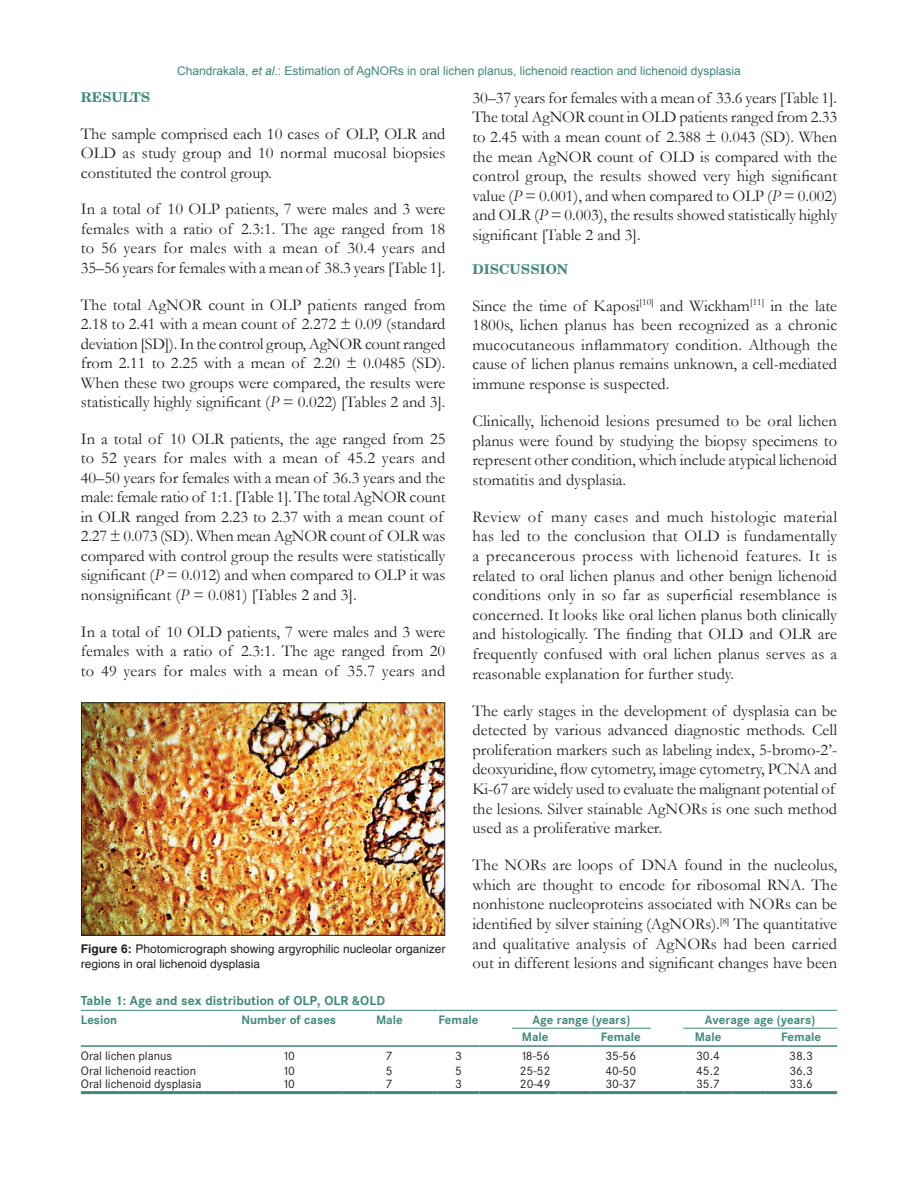
<style>
.page{position:relative;width:918px;height:1188px;background:#fff}
.page>*{position:absolute;margin:0;border:0;box-sizing:border-box;transform-origin:0 0}
.TX{font:16.5px/19.6px "Garamond";color:#231f20;text-align:justify}
.t1{font:700 13.5px "Century Schoolbook BT";color:#3f897a}
.TT{font:700 12.75px "Corporate SBQ";color:#3f897a}
.t2{font:12px "Arial";color:#3f897a}
.FGC{font:12px/15px "Helvetica";color:#231f20}
.TCH{font:700 12px "Corporate SBQ";color:#3f897a}
.TB{font:12px "Corporate SBQ";color:#231f20}
.TBL{font:12px "Corporate SBQ";color:#231f20}
.s1{font-style:italic}
.s2{font-weight:700}
</style>
<div class="page">
<img style="left:83px;top:705px;width:360px;height:229px">
<div style="left:81px;top:703px;width:364px;height:233px;border:1px solid #231f20"></div>
<hr style="left:81px;top:1091px;width:123px;height:3px;background:#3f897a">
<hr style="left:204px;top:1091px;width:32px;height:3px;background:#3f897a">
<hr style="left:236px;top:1091px;width:105px;height:3px;background:#3f897a">
<hr style="left:341px;top:1091px;width:33px;height:3px;background:#3f897a">
<hr style="left:374px;top:1091px;width:31px;height:3px;background:#3f897a">
<hr style="left:405px;top:1091px;width:33px;height:3px;background:#3f897a">
<hr style="left:438px;top:1091px;width:42px;height:3px;background:#3f897a">
<hr style="left:480px;top:1091px;width:32px;height:3px;background:#3f897a">
<hr style="left:512px;top:1091px;width:46px;height:3px;background:#3f897a">
<hr style="left:558px;top:1091px;width:33px;height:3px;background:#3f897a">
<hr style="left:591px;top:1091px;width:60px;height:3px;background:#3f897a">
<hr style="left:651px;top:1091px;width:32px;height:3px;background:#3f897a">
<hr style="left:683px;top:1091px;width:50px;height:3px;background:#3f897a">
<hr style="left:733px;top:1091px;width:32px;height:3px;background:#3f897a">
<hr style="left:765px;top:1091px;width:72px;height:3px;background:#3f897a">
<hr style="left:81px;top:1010px;width:123px;height:1px;background:#3f897a">
<hr style="left:204px;top:1010px;width:32px;height:1px;background:#3f897a">
<hr style="left:236px;top:1010px;width:105px;height:1px;background:#3f897a">
<hr style="left:341px;top:1010px;width:33px;height:1px;background:#3f897a">
<hr style="left:374px;top:1010px;width:31px;height:1px;background:#3f897a">
<hr style="left:405px;top:1010px;width:33px;height:1px;background:#3f897a">
<hr style="left:438px;top:1010px;width:42px;height:1px;background:#3f897a">
<hr style="left:480px;top:1010px;width:32px;height:1px;background:#3f897a">
<hr style="left:512px;top:1010px;width:46px;height:1px;background:#3f897a">
<hr style="left:558px;top:1010px;width:33px;height:1px;background:#3f897a">
<hr style="left:591px;top:1010px;width:60px;height:1px;background:#3f897a">
<hr style="left:683px;top:1010px;width:50px;height:1px;background:#3f897a">
<hr style="left:733px;top:1010px;width:32px;height:1px;background:#3f897a">
<hr style="left:765px;top:1010px;width:72px;height:1px;background:#3f897a">
<hr style="left:81px;top:1045px;width:123px;height:2px;background:#3f897a">
<hr style="left:204px;top:1045px;width:32px;height:2px;background:#3f897a">
<hr style="left:236px;top:1045px;width:105px;height:2px;background:#3f897a">
<hr style="left:341px;top:1045px;width:33px;height:2px;background:#3f897a">
<hr style="left:374px;top:1045px;width:31px;height:2px;background:#3f897a">
<hr style="left:405px;top:1045px;width:33px;height:2px;background:#3f897a">
<hr style="left:438px;top:1045px;width:42px;height:2px;background:#3f897a">
<hr style="left:480px;top:1045px;width:32px;height:2px;background:#3f897a">
<hr style="left:512px;top:1045px;width:46px;height:2px;background:#3f897a">
<hr style="left:558px;top:1045px;width:33px;height:2px;background:#3f897a">
<hr style="left:591px;top:1045px;width:60px;height:2px;background:#3f897a">
<hr style="left:683px;top:1045px;width:50px;height:2px;background:#3f897a">
<hr style="left:733px;top:1045px;width:32px;height:2px;background:#3f897a">
<hr style="left:765px;top:1045px;width:72px;height:2px;background:#3f897a">
<hr style="left:512px;top:1028px;width:46px;height:1px;background:#3f897a">
<hr style="left:558px;top:1028px;width:33px;height:1px;background:#3f897a">
<hr style="left:591px;top:1028px;width:60px;height:1px;background:#3f897a">
<hr style="left:683px;top:1028px;width:50px;height:1px;background:#3f897a">
<hr style="left:733px;top:1028px;width:32px;height:1px;background:#3f897a">
<hr style="left:765px;top:1028px;width:72px;height:1px;background:#3f897a">
<hr style="left:651px;top:1010px;width:32px;height:1px;background:#3f897a">
<hr style="left:651px;top:1045px;width:32px;height:2px;background:#3f897a">
<p class="t2" style="left:177px;top:63px;width:565px">Chandrakala, <span class="s1">et al</span>.: Estimation of AgNORs in oral lichen planus, lichenoid reaction and lichenoid dysplasia</p>
<p class="TX" style="left:472px;top:87px;width:366px">30–37 years for females with a mean of 33.6 years [Table 1].<br>The total AgNOR count in OLD patients ranged from 2.33 to 2.45 with a mean count of 2.388 ± 0.043 (SD). When the mean AgNOR count of OLD is compared with the control group, the results showed very high significant value (<span class="s1">P</span> = 0.001), and when compared to OLP (<span class="s1">P</span> = 0.002) and OLR (<span class="s1">P</span> = 0.003), the results showed statistically highly significant [Table 2 and 3].</p>
<h1 class="t1" style="left:472px;top:261px;width:97px">DISCUSSION</h1>
<p class="TX" style="left:472px;top:295px;width:366px">Since the time of Kaposi<sup>[10]</sup> and Wickham<sup>[11]</sup> in the late 1800s, lichen planus has been recognized as a chronic mucocutaneous inflammatory condition. Although the cause of lichen planus remains unknown, a cell‑mediated immune response is suspected.</p>
<p class="TX" style="left:472px;top:410px;width:366px">Clinically, lichenoid lesions presumed to be oral lichen planus were found by studying the biopsy specimens to represent other condition, which include atypical lichenoid stomatitis and dysplasia.</p>
<p class="TX" style="left:472px;top:506px;width:366px">Review of many cases and much histologic material has led to the conclusion that OLD is fundamentally a precancerous process with lichenoid features. It is related to oral lichen planus and other benign lichenoid conditions only in so far as superficial resemblance is concerned. It looks like oral lichen planus both clinically and histologically. The finding that OLD and OLR are frequently confused with oral lichen planus serves as a reasonable explanation for further study.</p>
<p class="TX" style="left:472px;top:700px;width:366px;text-align:left">The early stages in the development of dysplasia can be detected by various advanced diagnostic methods. Cell proliferation markers such as labeling index, 5-bromo-2’- deoxyuridine, flow cytometry, image cytometry, PCNA and Ki‑67 are widely used to evaluate the malignant potential of the lesions. Silver stainable AgNORs is one such method used as a proliferative marker.</p>
<p class="TX" style="left:472px;top:855px;width:366px">The NORs are loops of DNA found in the nucleolus, which are thought to encode for ribosomal RNA. The nonhistone nucleoproteins associated with NORs can be identified by silver staining (AgNORs).<sup>[8]</sup> The quantitative and qualitative analysis of AgNORs had been carried out in different lesions and significant changes have been</p>
<h1 class="t1" style="left:81px;top:89px;width:71px">RESULTS</h1>
<p class="TX" style="left:81px;top:123px;width:366px">The sample comprised each 10 cases of OLP, OLR and OLD as study group and 10 normal mucosal biopsies constituted the control group.</p>
<p class="TX" style="left:81px;top:199px;width:366px">In a total of 10 OLP patients, 7 were males and 3 were females with a ratio of 2.3:1. The age ranged from 18 to 56 years for males with a mean of 30.4 years and 35–56 years for females with a mean of 38.3 years [Table 1].</p>
<p class="TX" style="left:81px;top:294px;width:366px">The total AgNOR count in OLP patients ranged from 2.18 to 2.41 with a mean count of 2.272 ± 0.09 (standard deviation [SD]). In the control group, AgNOR count ranged from 2.11 to 2.25 with a mean of 2.20 ± 0.0485 (SD).<br>When these two groups were compared, the results were statistically highly significant (<span class="s1">P</span> = 0.022) [Tables 2 and 3].</p>
<p class="TX" style="left:81px;top:429px;width:366px;text-align:left">In a total of 10 OLR patients, the age ranged from 25 to 52 years for males with a mean of 45.2 years and 40–50 years for females with a mean of 36.3 years and the male: female ratio of 1:1. [Table 1]. The total AgNOR count in OLR ranged from 2.23 to 2.37 with a mean count of 2.27 ± 0.073 (SD). When mean AgNOR count of OLR was compared with control group the results were statistically significant (<span class="s1">P</span> = 0.012) and when compared to OLP it was nonsignificant (<span class="s1">P</span> = 0.081) [Tables 2 and 3].</p>
<p class="TX" style="left:81px;top:621px;width:366px">In a total of 10 OLD patients, 7 were males and 3 were females with a ratio of 2.3:1. The age ranged from 20 to 49 years for males with a mean of 35.7 years and</p>
<p class="FGC" style="left:81px;top:942px;width:366px"><span class="s2">Figure 6:</span> Photomicrograph showing argyrophilic nucleolar organizer regions in oral lichenoid dysplasia</p>
<p class="TT" style="left:81px;top:993px;width:306px">Table 1: Age and sex distribution of OLP, OLR &amp;OLD</p>
<p class="TCH" style="left:81px;top:1012px;width:38px">Lesion</p>
<p class="TCH" style="left:241px;top:1012px;width:96px">Number of cases</p>
<p class="TCH" style="left:376px;top:1012px;width:28px">Male</p>
<p class="TCH" style="left:439px;top:1012px;width:41px">Female</p>
<p class="TCH" style="left:532px;top:1012px;width:99px">Age range (years)</p>
<p class="TCH" style="left:705px;top:1012px;width:112px">Average age (years)</p>
<p class="TCH" style="left:522px;top:1030px;width:28px">Male</p>
<p class="TCH" style="left:601px;top:1030px;width:41px">Female</p>
<p class="TCH" style="left:695px;top:1030px;width:28px">Male</p>
<p class="TCH" style="left:781px;top:1030px;width:41px">Female</p>
<p class="TB" style="left:81px;top:1049px;width:93px">Oral lichen planus</p>
<p class="TB" style="left:283px;top:1049px;width:14px">10</p>
<p class="TB" style="left:386px;top:1049px;width:8px">7</p>
<p class="TB" style="left:455px;top:1049px;width:8px">3</p>
<p class="TB" style="left:521px;top:1049px;width:31px">18‑56</p>
<p class="TB" style="left:606px;top:1049px;width:32px">35‑56</p>
<p class="TB" style="left:696px;top:1049px;width:25px">30.4</p>
<p class="TB" style="left:789px;top:1049px;width:25px">38.3</p>
<p class="TB" style="left:81px;top:1064px;width:117px">Oral lichenoid reaction</p>
<p class="TB" style="left:283px;top:1064px;width:14px">10</p>
<p class="TB" style="left:386px;top:1064px;width:8px">5</p>
<p class="TB" style="left:455px;top:1064px;width:8px">5</p>
<p class="TB" style="left:520px;top:1064px;width:32px">25‑52</p>
<p class="TB" style="left:605px;top:1064px;width:32px">40‑50</p>
<p class="TB" style="left:696px;top:1064px;width:25px">45.2</p>
<p class="TB" style="left:789px;top:1064px;width:25px">36.3</p>
<p class="TBL" style="left:81px;top:1077px;width:122px">Oral lichenoid dysplasia</p>
<p class="TBL" style="left:283px;top:1077px;width:14px">10</p>
<p class="TBL" style="left:386px;top:1077px;width:8px">7</p>
<p class="TBL" style="left:455px;top:1077px;width:8px">3</p>
<p class="TBL" style="left:520px;top:1077px;width:32px">20‑49</p>
<p class="TBL" style="left:605px;top:1077px;width:32px">30‑37</p>
<p class="TBL" style="left:696px;top:1077px;width:25px">35.7</p>
<p class="TBL" style="left:789px;top:1077px;width:25px">33.6</p>
</div>
